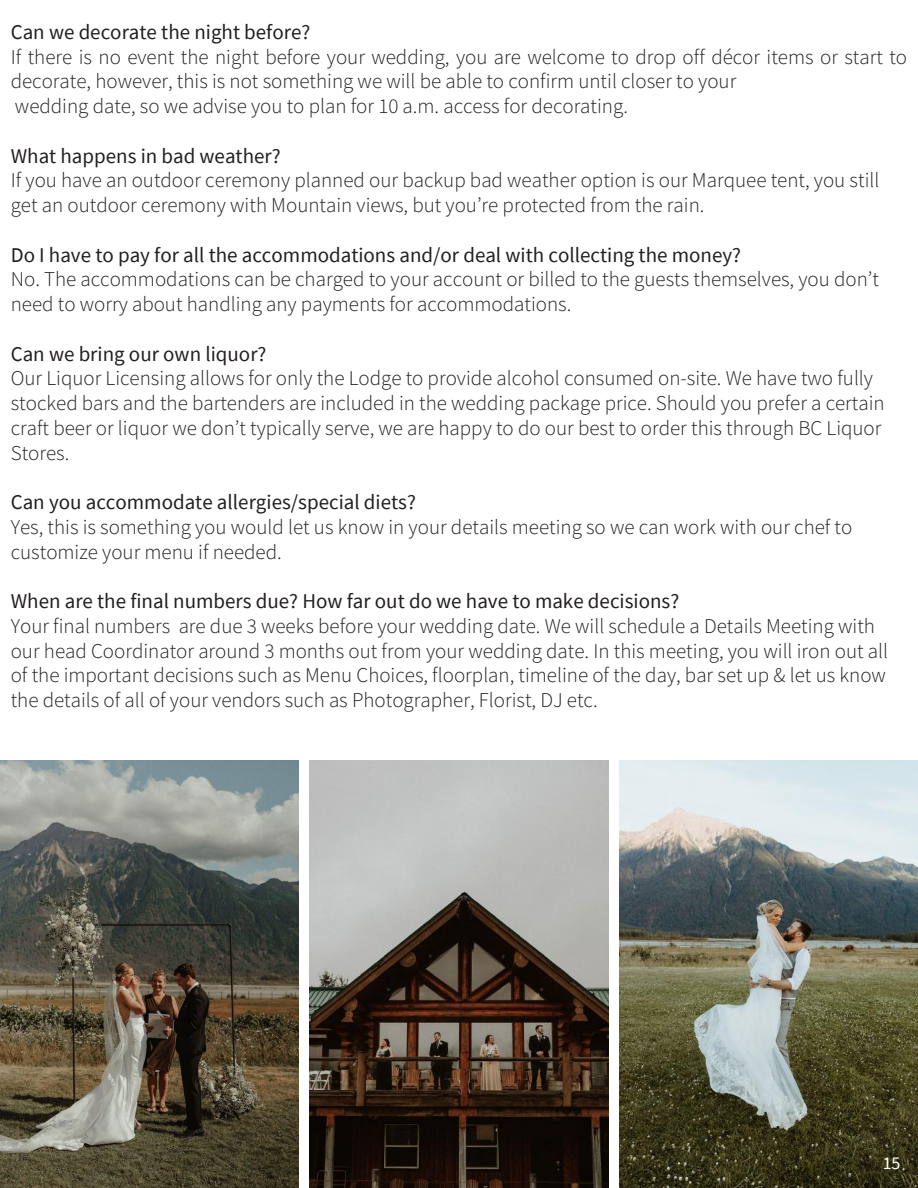
<style>
.page{position:relative;width:918px;height:1188px;background:#fff}
.page>*{position:absolute;margin:0;border:0;box-sizing:border-box;transform-origin:0 0}
.t1{font:300 21px/24.8px "Source Sans Pro";color:#231f20}
.t2{font:21px "Source Sans Pro";color:#231f20}
.t3{font:18px "Source Sans Pro";color:#fff}
</style>
<div class="page">
<img style="left:0;top:761px;width:298px;height:427px">
<img style="left:309px;top:761px;width:300px;height:427px">
<img style="left:620px;top:761px;width:298px;height:427px">
<p class="t2" style="left:11px;top:18px;width:301px">Can we decorate the night before?</p>
<p class="t1" style="left:11px;top:44px;width:898px">If there is no event the night before your wedding, you are welcome to drop off décor items or start to decorate, however, this is not something we will be able to confirm until closer to your<br>wedding date, so we advise you to plan for 10 a.m. access for decorating.</p>
<p class="t2" style="left:11px;top:142px;width:272px">What happens in bad weather?</p>
<p class="t1" style="left:11px;top:168px;width:870px">If you have an outdoor ceremony planned our backup bad weather option is our Marquee tent, you still get an outdoor ceremony with Mountain views, but you’re protected from the rain.</p>
<p class="t2" style="left:11px;top:241px;width:732px">Do I have to pay for all the accommodations and/or deal with collecting the money?</p>
<p class="t1" style="left:11px;top:267px;width:870px">No. The accommodations can be charged to your account or billed to the guests themselves, you don’t need to worry about handling any payments for accommodations.</p>
<p class="t2" style="left:11px;top:340px;width:257px">Can we bring our own liquor?</p>
<p class="t1" style="left:11px;top:366px;width:876px">Our Liquor Licensing allows for only the Lodge to provide alcohol consumed on-site. We have two fully stocked bars and the bartenders are included in the wedding package price. Should you prefer a certain craft beer or liquor we don’t typically serve, we are happy to do our best to order this through BC Liquor Stores.</p>
<p class="t2" style="left:11px;top:488px;width:407px">Can you accommodate allergies/special diets?</p>
<p class="t1" style="left:11px;top:514px;width:843px">Yes, this is something you would let us know in your details meeting so we can work with our chef to customize your menu if needed.</p>
<p class="t2" style="left:11px;top:587px;width:670px">When are the final numbers due? How far out do we have to make decisions?</p>
<p class="t1" style="left:11px;top:613px;width:879px">Your final numbers are due 3 weeks before your wedding date. We will schedule a Details Meeting with our head Coordinator around 3 months out from your wedding date. In this meeting, you will iron out all of the important decisions such as Menu Choices, floorplan, timeline of the day, bar set up &amp; let us know the details of all of your vendors such as Photographer, Florist, DJ etc.</p>
<p class="t3" style="left:883px;top:1151px;width:19px">15</p>
</div>
